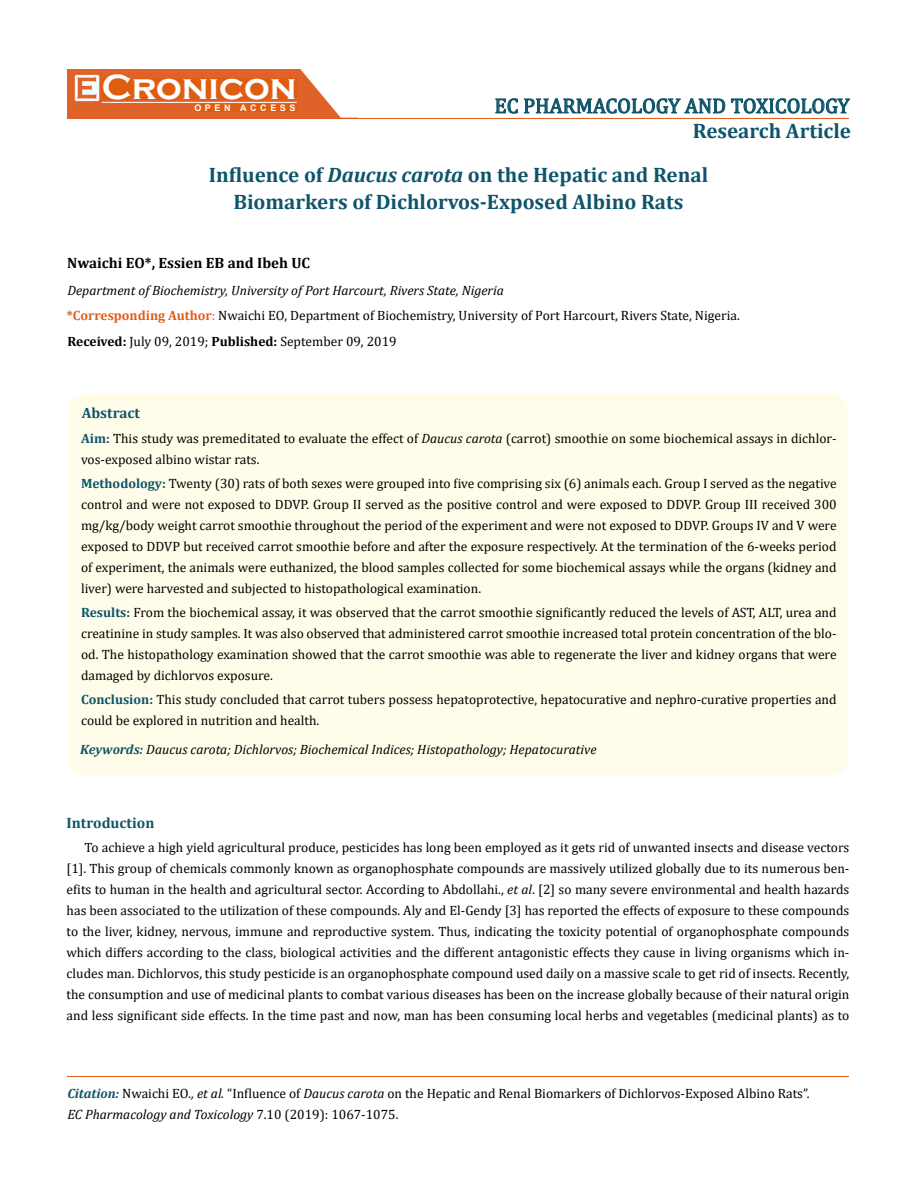
<style>
.page{position:relative;width:917px;height:1188px;background:#fff}
.page>*{position:absolute;margin:0;border:0;box-sizing:border-box;transform-origin:0 0}
.t1{font:700 36px "Copperplate Gothic";color:#fff}
.t2{font:700 21px/44.7px "Cambria";color:#0e546a}
.t3{font:21px "Cambria";color:#0e546a}
.t4{font:700 15px "Cambria";color:#000}
.t5{font:700 15px "Cambria";color:#0e546a}
.t6{font:13.5px/21px "Cambria";color:#000}
.t7{font:italic 13.5px "Cambria";color:#000}
.t8{font:700 9px "Arial";letter-spacing:.4em;color:#fff}
.s1{font-style:italic}
.s2{font-weight:700;color:#e05d1a}
.s3{color:#e05d1a}
.s4{font-weight:700}
.s5{font-weight:700;color:#0e546a}
.s6{font-weight:700;font-style:italic;color:#0e546a}
</style>
<div class="page">
<div style="left:67px;top:70px;width:290px;height:49px;background:#e06228"></div>
<svg style="left:300px;top:69px;width:58px;height:49px"></svg>
<img style="left:75px;top:75px;width:24px;height:26px">
<div style="left:102px;top:79px;width:195px;height:21px;background:#df5d11"></div>
<div style="left:194px;top:105px;width:103px;height:7px;background:#df5d11"></div>
<svg style="left:495px;top:98px;width:355px;height:16px"></svg>
<hr style="left:102px;top:102px;width:194px;height:1px;background:#fff">
<hr style="left:279px;top:118px;width:569px;height:1px;background:#e05d1a">
<div style="left:67px;top:394px;width:780px;height:382px;background:#fffde9;border-radius:18px"></div>
<hr style="left:67px;top:1076px;width:781px;height:1px;background:#e05d1a">
<h1 class="t1" style="left:102px;top:68px;width:196px">Cronicon</h1>
<p class="t8" style="left:194px;top:102px;width:103px">OPEN ACCESS</p>
<h2 class="t3" style="left:494px;top:93px;width:356px">EC PHARMACOLOGY AND TOXICOLOGY</h2>
<h2 class="t2" style="left:209px;top:108px;width:643px;text-indent:484px">Research Article<br>Influence of <span class="s1">Daucus carota</span> on the Hepatic and Renal</h2>
<h2 class="t2" style="left:233px;top:179px;width:451px">Biomarkers of Dichlorvos-Exposed Albino Rats</h2>
<p class="t4" style="left:67px;top:252px;width:244px">Nwaichi EO*, Essien EB and Ibeh UC</p>
<p class="t6" style="left:67px;top:279px;width:674px;line-height:24.3px"><span class="s1">Department of Biochemistry, University of Port Harcourt, Rivers State, Nigeria<br></span><span class="s2">*Corresponding Author</span><span class="s3">:</span> Nwaichi EO, Department of Biochemistry, University of Port Harcourt, Rivers State, Nigeria.</p>
<p class="t6" style="left:67px;top:331px;width:330px"><span class="s4">Received:</span> July 09, 2019; <span class="s4">Published:</span> September 09, 2019</p>
<p class="t5" style="left:82px;top:403px;width:60px">Abstract</p>
<p class="t6" style="left:81px;top:428px;width:757px"><span class="s5">Aim:</span> This study was premeditated to evaluate the effect of <span class="s1">Daucus carota</span> (carrot) smoothie on some biochemical assays in dichlor&shy;vos-exposed albino wistar rats.</p>
<p class="t6" style="left:81px;top:473px;width:757px;text-align:justify"><span class="s5">Methodology:</span> Twenty (30) rats of both sexes were grouped into five comprising six (6) animals each. Group I served as the negative control and were not exposed to DDVP. Group II served as the positive control and were exposed to DDVP. Group III received 300 mg/kg/body weight carrot smoothie throughout the period of the experiment and were not exposed to DDVP. Groups IV and V were exposed to DDVP but received carrot smoothie before and after the exposure respectively. At the termination of the 6-weeks period of experiment, the animals were euthanized, the blood samples collected for some biochemical assays while the organs (kidney and liver) were harvested and subjected to histopathological examination.</p>
<p class="t6" style="left:81px;top:602px;width:757px;text-align:justify"><span class="s5">Results:</span> From the biochemical assay, it was observed that the carrot smoothie significantly reduced the levels of AST, ALT, urea and creatinine in study samples. It was also observed that administered carrot smoothie increased total protein concentration of the blo&shy;od. The histopathology examination showed that the carrot smoothie was able to regenerate the liver and kidney organs that were damaged by dichlorvos exposure.</p>
<p class="t6" style="left:81px;top:689px;width:757px"><span class="s5">Conclusion:</span> This study concluded that carrot tubers possess hepatoprotective, hepatocurative and nephro-curative properties and could be explored in nutrition and health.</p>
<p class="t7" style="left:80px;top:740px;width:517px"><span class="s5">Keywords:</span> Daucus carota; Dichlorvos; Biochemical Indices; Histopathology; Hepatocurative</p>
<p class="t5" style="left:67px;top:812px;width:89px">Introduction</p>
<p class="t6" style="left:67px;top:837px;width:784px;text-align:justify;text-indent:18px">To achieve a high yield agricultural produce, pesticides has long been employed as it gets rid of unwanted insects and disease vectors [1]. This group of chemicals commonly known as organophosphate compounds are massively utilized globally due to its numerous ben&shy;efits to human in the health and agricultural sector. According to Abdollahi., <span class="s1">et al</span>. [2] so many severe environmental and health hazards has been associated to the utilization of these compounds. Aly and El-Gendy [3] has reported the effects of exposure to these compounds to the liver, kidney, nervous, immune and reproductive system. Thus, indicating the toxicity potential of organophosphate compounds which differs according to the class, biological activities and the different antagonistic effects they cause in living organisms which in&shy;cludes man. Dichlorvos, this study pesticide is an organophosphate compound used daily on a massive scale to get rid of insects. Recently, the consumption and use of medicinal plants to combat various diseases has been on the increase globally because of their natural origin and less significant side effects. In the time past and now, man has been consuming local herbs and vegetables (medicinal plants) as to</p>
<p class="t6" style="left:67px;top:1082px;width:743px"><span class="s6">Citation:</span> Nwaichi EO<span class="s1">., et al.</span> “Influence of <span class="s1">Daucus carota</span> on the Hepatic and Renal Biomarkers of Dichlorvos-Exposed Albino Rats”.<br><span class="s1">EC Pharmacology and Toxicology</span> 7.10 (2019): 1067-1075.</p>
</div>
